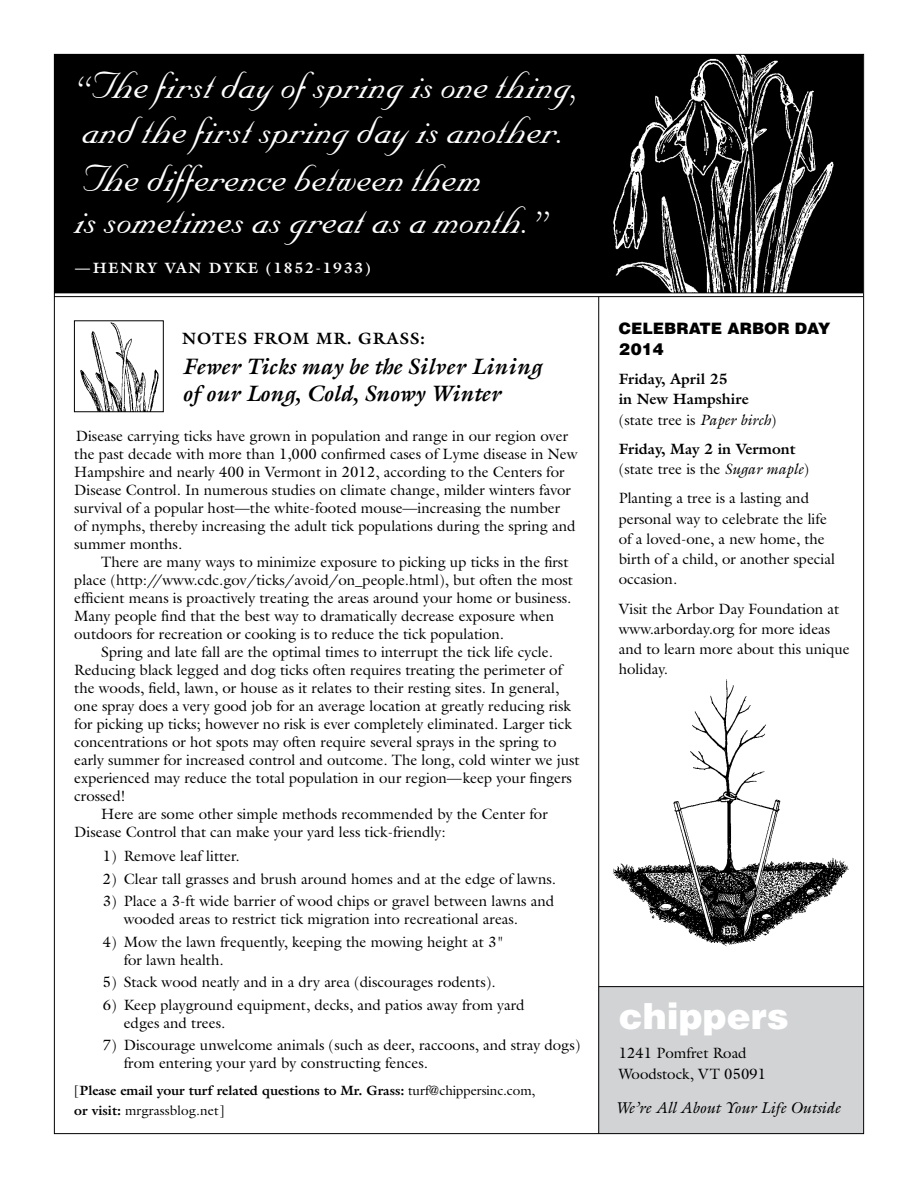
<style>
.page{position:relative;width:918px;height:1188px;background:#fff}
.page>*{position:absolute;margin:0;border:0;box-sizing:border-box;transform-origin:0 0}
.t1{font:45px/46.5px "Nuptial Script";color:#fff}
.t2{font:900 36px "Helvetica";color:#fff}
.t3{font:italic 700 22.5px/27px "Galliard";color:#000}
.t4{font:700 16.5px "Galliard";letter-spacing:.31em;color:#000}
.t5{font:900 16.5px "Helvetica";color:#000}
.t6{font:italic 15.75px "Galliard";color:#000}
.t7{font:900 15.75px "Helvetica";letter-spacing:-.035em;color:#000}
.t8{font:15px/18px "Galliard";color:#000}
.t9{font:700 15px/20.2px "Galliard";color:#000}
.t10{font:700 15px "Galliard";letter-spacing:.1em;color:#fff}
.t11{font:700 13.5px/19.5px "Galliard";letter-spacing:-.005em;color:#000}
.s1{font-weight:400}
.s2{font-weight:400;font-style:italic}
</style>
<div class="page">
<div style="left:598px;top:986px;width:265px;height:148px;background:#d1d3d4"></div>
<div style="left:54px;top:54px;width:809px;height:238px;background:#000"></div>
<img style="left:606px;top:53px;width:233px;height:239px">
<img style="left:612px;top:679px;width:237px;height:268px">
<hr style="left:599px;top:986px;width:265px;height:1px;background:#000">
<hr style="left:598px;top:297px;width:1px;height:837px;background:#000">
<hr style="left:54px;top:292px;width:809px;height:1px;background:#000">
<hr style="left:54px;top:296px;width:809px;height:1px;background:#000">
<img style="left:80px;top:323px;width:79px;height:87px">
<div style="left:74px;top:321px;width:89px;height:91px;border:1px solid #000"></div>
<h1 class="t1" style="left:75px;top:62px;width:508px">“The first day of spring is one thing, and the first spring day is another.<br>The difference between them</h1>
<h1 class="t1" style="left:75px;top:197px;width:476px">is sometimes as great as a month.”</h1>
<p class="t10" style="left:75px;top:258px;width:297px">—henry van dyke (1852-1933)</p>
<p class="t4" style="left:182px;top:328px;width:29px">n ote</p>
<p class="t4" style="left:237px;top:328px;width:57px">s from</p>
<p class="t4" style="left:316px;top:328px;width:111px">Mr. Grass:</p>
<h3 class="t3" style="left:182px;top:353px;width:361px">Fewer Ticks may be the Silver Lining of our Long, Cold, Snowy Winter</h3>
<p class="t8" style="left:74px;top:427px;width:505px">Disease carrying ticks have grown in population and range in our region over the past decade with more than 1,000 confirmed cases of Lyme disease in New Hampshire and nearly 400 in Vermont in 2012, according to the Centers for Disease Control. In numerous studies on climate change, milder winters favor survival of a popular host—the white-footed mouse—increasing the number<br>of nymphs, thereby increasing the adult tick populations during the spring and summer months.</p>
<p class="t8" style="left:74px;top:553px;width:500px;text-indent:27px">There are many ways to minimize exposure to picking up ticks in the first place (http://www.cdc.gov/ticks/avoid/on_people.html), but often the most efficient means is proactively treating the areas around your home or business.<br>Many people find that the best way to dramatically decrease exposure when outdoors for recreation or cooking is to reduce the tick population.</p>
<p class="t8" style="left:101px;top:643px;width:453px">Spring and late fall are the optimal times to interrupt the tick life cycle.</p>
<p class="t8" style="left:74px;top:661px;width:489px">Reducing black legged and dog ticks often requires treating the perimeter of</p>
<p class="t8" style="left:74px;top:679px;width:487px">the woods, field, lawn, or house as it relates to their resting sites. In general,</p>
<p class="t8" style="left:74px;top:697px;width:498px">one spray does a very good job for an average location at greatly reducing risk</p>
<p class="t8" style="left:74px;top:715px;width:499px">for picking up ticks; however no risk is ever completely eliminated. Larger tick</p>
<p class="t8" style="left:74px;top:733px;width:484px">concentrations or hot spots may often require several sprays in the spring to</p>
<p class="t8" style="left:74px;top:751px;width:507px">early summer for increased control and outcome. The long, cold winter we just</p>
<p class="t8" style="left:74px;top:769px;width:499px">experienced may reduce the total population in our region—keep your fingers</p>
<p class="t8" style="left:74px;top:787px;width:53px">crossed!</p>
<p class="t8" style="left:101px;top:805px;width:448px">Here are some other simple methods recommended by the Center for</p>
<p class="t8" style="left:74px;top:823px;width:373px">Disease Control that can make your yard less tick-friendly:</p>
<p class="t8" style="left:103px;top:847px;width:139px">1) Remove leaf litter.</p>
<p class="t8" style="left:103px;top:869px;width:455px">2) Clear tall grasses and brush around homes and at the edge of lawns.</p>
<p class="t8" style="left:124px;top:892px;width:432px;text-indent:-21px">3) Place a 3-ft wide barrier of wood chips or gravel between lawns and wooded areas to restrict tick migration into recreational areas.</p>
<p class="t8" style="left:124px;top:932px;width:382px;text-indent:-21px">4) Mow the lawn frequently, keeping the mowing height at 3" for lawn health.</p>
<p class="t8" style="left:103px;top:973px;width:394px">5) Stack wood neatly and in a dry area (discourages rodents).</p>
<p class="t8" style="left:124px;top:995px;width:402px;text-indent:-21px">6) Keep playground equipment, decks, and patios away from yard edges and trees.</p>
<p class="t8" style="left:124px;top:1036px;width:458px;text-indent:-21px">7) Discourage unwelcome animals (such as deer, raccoons, and stray dogs) from entering your yard by constructing fences.</p>
<p class="t11" style="left:74px;top:1081px;width:463px"><span class="s1">[</span>Please email your turf related questions to Mr. Grass: <span class="s1">turf@chippersinc.com, </span>or visit: <span class="s1">mrgrassblog.net]</span></p>
<p class="t7" style="left:619px;top:318px;width:213px">CELEBRATE ARBOR DAY</p>
<p class="t5" style="left:619px;top:338px;width:47px">2014</p>
<p class="t9" style="left:619px;top:369px;width:159px">Friday, April 25<br>in New Hampshire <span class="s1">(state tree is</span> <span class="s2">Paper birch</span><span class="s1">)</span></p>
<p class="t9" style="left:619px;top:438px;width:192px">Friday, May 2 in Vermont <span class="s1">(state tree is the</span> <span class="s2">Sugar maple</span><span class="s1">)</span></p>
<p class="t8" style="left:619px;top:488px;width:218px;line-height:20.2px">Planting a tree is a lasting and personal way to celebrate the life of a loved-one, a new home, the birth of a child, or another special occasion.</p>
<p class="t8" style="left:619px;top:598px;width:233px;line-height:20.2px">Visit the Arbor Day Foundation at www.arborday.org for more ideas and to learn more about this unique holiday.</p>
<h2 class="t2" style="left:619px;top:993px;width:172px">CHIPPERS</h2>
<p class="t8" style="left:619px;top:1042px;width:149px;line-height:21px">1241 Pomfret Road<br>Woodstock, VT 05091</p>
<p class="t6" style="left:615px;top:1097px;width:227px">We’re All About Your Life Outside</p>
</div>
